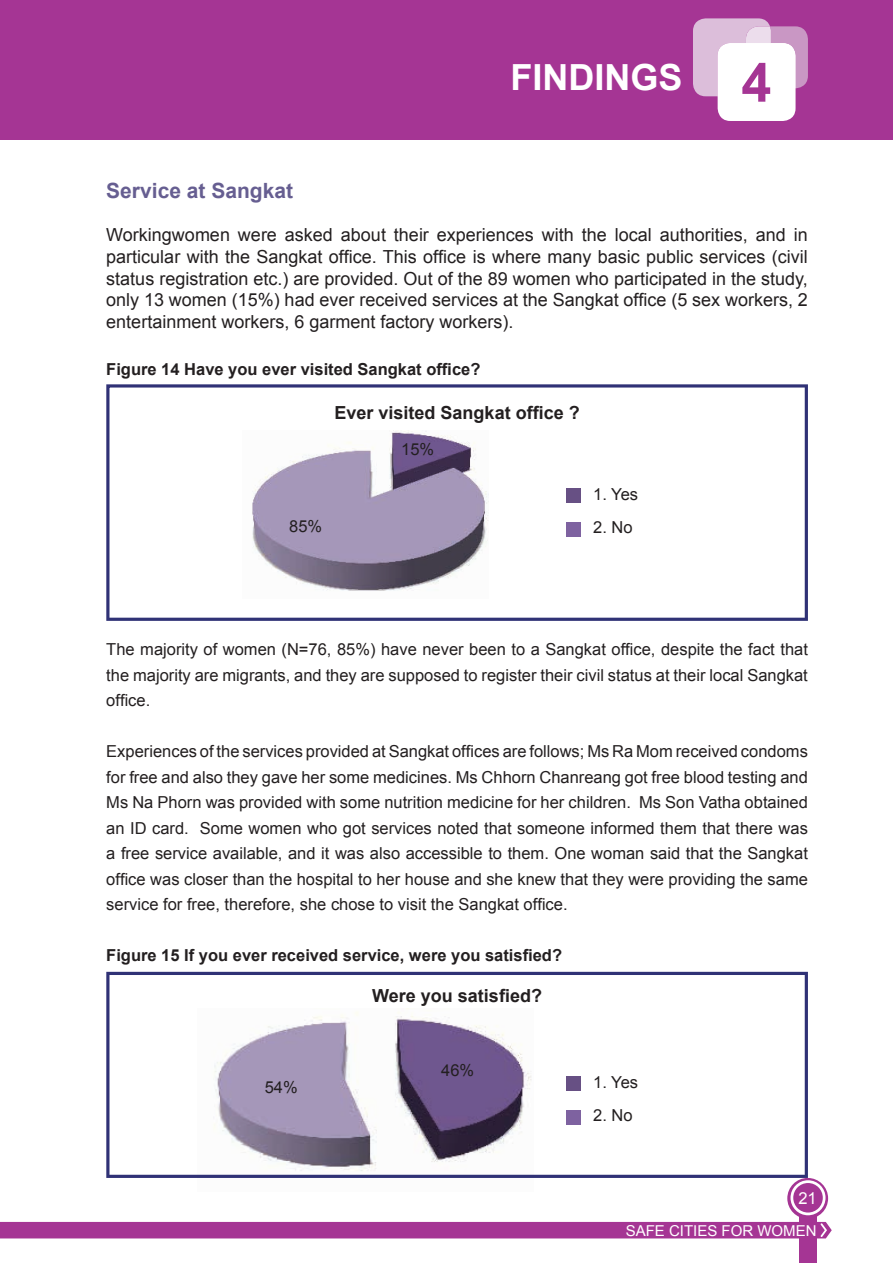
<style>
.page{position:relative;width:893px;height:1263px;background:#fff}
.page>*{position:absolute;margin:0;border:0;box-sizing:border-box;transform-origin:0 0}
.t1{font:700 36px "Arial";color:#fff}
.t2{font:700 21px "Arial";color:#665e91}
.t3{font:18px/21.6px "Arial";color:#231f20;text-align:justify}
.t4{font:700 18px "Arial";color:#231f20}
.t5{font:16.5px/25.5px "Arial";color:#231f20;text-align:justify}
.t6{font:700 16.5px "Arial";color:#231f20}
.t7{font:16.5px "Arial";color:#fff}
.t8{font:15px "Arial";color:#fff}
.s1{font-size:54px;color:#a53594}
</style>
<div class="page">
<div style="left:799px;top:1211px;width:18px;height:52px;background:#a53594"></div>
<svg style="left:787px;top:1178px;width:41px;height:41px"></svg>
<svg style="left:790px;top:1180px;width:35px;height:35px"></svg>
<div style="left:0;top:1222px;width:832px;height:16px;background:#a53594"></div>
<div style="left:0;top:0;width:893px;height:139px;background:#a53594"></div>
<div style="left:718px;top:43px;width:77px;height:78px;background:#fff;border-radius:13px"></div>
<svg style="left:693px;top:18px;width:115px;height:78px"></svg>
<svg style="left:106px;top:972px;width:702px;height:206px"></svg>
<svg style="left:106px;top:384px;width:702px;height:237px"></svg>
<div style="left:566px;top:1076px;width:14px;height:14px;background:#675084"></div>
<div style="left:566px;top:488px;width:14px;height:15px;background:#675084"></div>
<div style="left:566px;top:1110px;width:14px;height:14px;background:#7e62a0"></div>
<div style="left:566px;top:522px;width:14px;height:15px;background:#7e62a0"></div>
<h1 class="t1" style="left:510px;top:53px;width:263px">FINDINGS <span class="s1">4</span></h1>
<p class="t2" style="left:106px;top:177px;width:188px">Service at Sangkat</p>
<p class="t3" style="left:106px;top:224px;width:703px">Workingwomen were asked about their experiences with the local authorities, and in particular with the Sangkat office. This office is where many basic public services (civil status registration etc.) are provided. Out of the 89 women who participated in the study, only 13 women (15%) had ever received services at the Sangkat office (5 sex workers, 2 entertainment workers, 6 garment factory workers).</p>
<p class="t6" style="left:106px;top:358px;width:376px">Figure 14 Have you ever visited Sangkat office?</p>
<p class="t4" style="left:335px;top:401px;width:247px">Ever visited Sangkat office ?</p>
<p class="t5" style="left:289px;top:514px;width:35px">85%</p>
<p class="t5" style="left:401px;top:436px;width:35px">15%</p>
<p class="t5" style="left:593px;top:482px;width:46px">1. Yes</p>
<p class="t5" style="left:593px;top:515px;width:41px">2. No</p>
<p class="t5" style="left:106px;top:637px;width:703px">The majority of women (N=76, 85%) have never been to a Sangkat office, despite the fact that the majority are migrants, and they are supposed to register their civil status at their local Sangkat office.</p>
<p class="t5" style="left:106px;top:739px;width:703px">Experiences of the services provided at Sangkat offices are follows; Ms Ra Mom received condoms for free and also they gave her some medicines. Ms Chhorn Chanreang got free blood testing and Ms Na Phorn was provided with some nutrition medicine for her children. Ms Son Vatha obtained an ID card. Some women who got services noted that someone informed them that there was a free service available, and it was also accessible to them. One woman said that the Sangkat office was closer than the hospital to her house and she knew that they were providing the same service for free, therefore, she chose to visit the Sangkat office.</p>
<p class="t6" style="left:106px;top:945px;width:457px">Figure 15 If you ever received service, were you satisfied?</p>
<p class="t5" style="left:265px;top:1074px;width:35px">54%</p>
<p class="t4" style="left:372px;top:984px;width:171px">Were you satisfied?</p>
<p class="t5" style="left:441px;top:1057px;width:35px">46%</p>
<p class="t5" style="left:593px;top:1069px;width:46px">1. Yes</p>
<p class="t5" style="left:593px;top:1102px;width:41px">2. No</p>
<p class="t7" style="left:798px;top:1187px;width:20px">21</p>
<p class="t8" style="left:626px;top:1220px;width:192px">SAFE CITIES FOR WOMEN</p>
</div>
